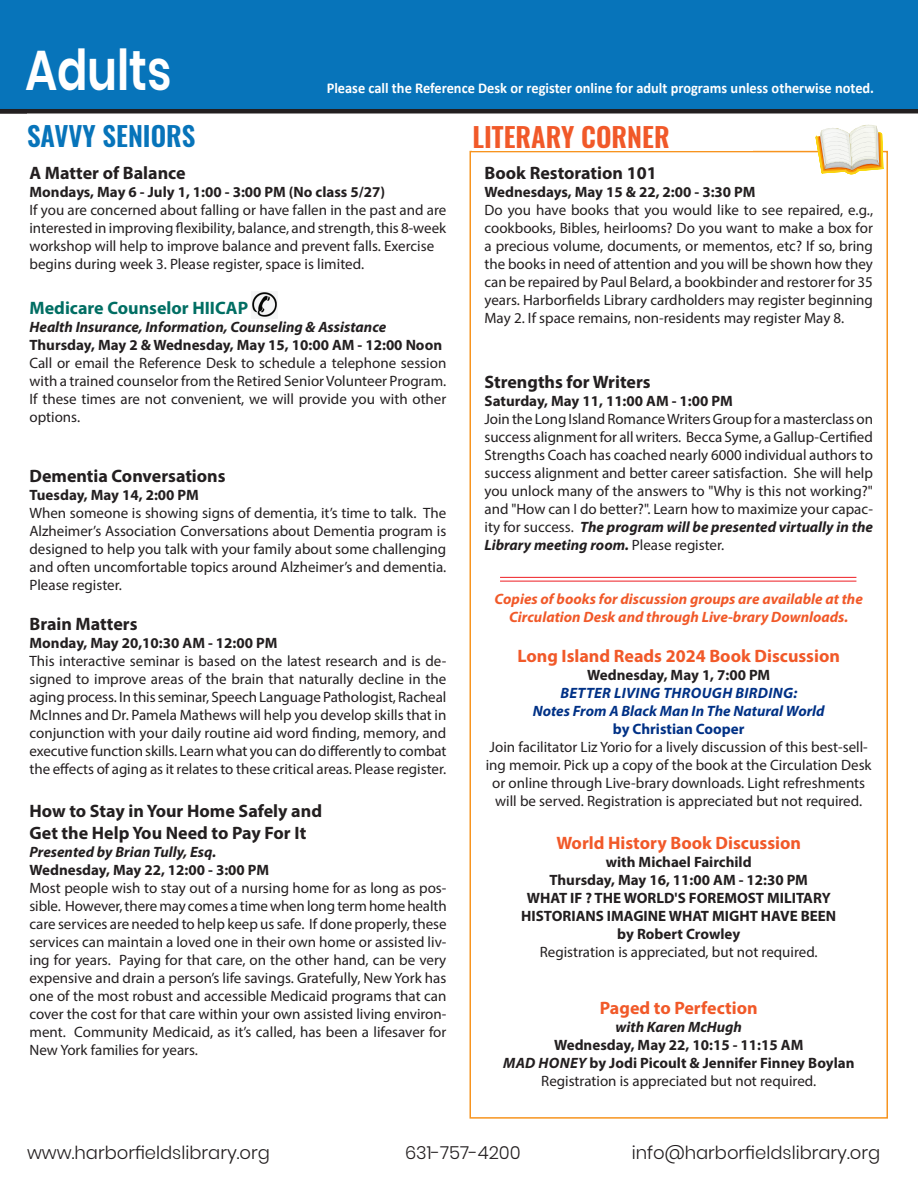
<style>
.page{position:relative;width:918px;height:1188px;background:#fff}
.page>*{position:absolute;margin:0;border:0;box-sizing:border-box;transform-origin:0 0}
.t1{font:600 56.25px "Poppins";color:#fff;scale:.8 1}
.t2{font:600 27px "Oswald";color:#f15929}
.t3{font:600 27px "Oswald";color:#0774ba}
.t4{font:700 18px/21.6px "Myriad Pro";color:#231f20}
.t5{font:700 18px "Myriad Pro";color:#f15929}
.t6{font:300 18px "Poppins";color:#231f20}
.t7{font:700 18px "Myriad Pro";color:#006e63}
.t8{font:15px/18px "Myriad Pro";color:#231f20;text-align:justify}
.t9{font:700 15px/18px "Myriad Pro";color:#231f20;text-align:center}
.t10{font:italic 700 15px/18px "Myriad Pro";color:#f15929;text-align:center}
.t11{font:italic 700 15px "Myriad Pro";color:#231f20}
.t12{font:700 15px "Calibri";color:#fff;scale:.96 1}
.t13{font:italic 700 15px/18px "Myriad Pro";color:#003186;text-align:center}
.t14{font:700 15px "Myriad Pro";color:#003186}
.s1{font-weight:700;font-style:italic}
.s2{font-style:italic}
.s3{font-weight:400}
</style>
<div class="page">
<div style="left:0;top:0;width:918px;height:111px;background:#0774ba"></div>
<hr style="left:0;top:109px;width:918px;height:4px;background:#231f20">
<svg style="left:816px;top:124px;width:67px;height:51px"></svg>
<img style="left:252px;top:291px;width:26px;height:27px">
<hr style="left:500px;top:577px;width:356px;height:1px;background:#ee1d23">
<hr style="left:500px;top:581px;width:356px;height:1px;background:#ee1d23">
<h1 class="t1" style="left:25px;top:38px;width:184px">Adults</h1>
<h2 class="t3" style="left:27px;top:117px;width:170px">SAVVY SENIORS</h2>
<p class="t12" style="left:327px;top:78px;width:572px">Please call the Reference Desk or register online for adult programs unless otherwise noted.</p>
<h2 class="t2" style="left:472px;top:118px;width:199px">LITERARY CORNER</h2>
<p class="t4" style="left:29px;top:162px;width:158px">A Matter of Balance</p>
<p class="t9" style="left:29px;top:183px;width:357px">Mondays, May 6 - July 1, 1:00 - 3:00 PM (No class 5/27)</p>
<p class="t8" style="left:29px;top:201px;width:418px;text-align:left">If you are concerned about falling or have fallen in the past and are interested in improving flexibility, balance, and strength, this 8-week workshop will help to improve balance and prevent falls. Exercise begins during week 3. Please register, space is limited.</p>
<p class="t7" style="left:29px;top:297px;width:220px">Medicare Counselor HIICAP</p>
<p class="t11" style="left:29px;top:318px;width:358px">Health Insurance, Information, Counseling &amp; Assistance</p>
<p class="t9" style="left:29px;top:336px;width:414px">Thursday, May 2 &amp; Wednesday, May 15, 10:00 AM - 12:00 Noon</p>
<p class="t8" style="left:29px;top:354px;width:418px">Call or email the Reference Desk to schedule a telephone session with a trained counselor from the Retired Senior Volunteer Program.<br>If these times are not convenient, we will provide you with other options.</p>
<p class="t4" style="left:29px;top:465px;width:198px">Dementia Conversations</p>
<p class="t9" style="left:29px;top:486px;width:171px">Tuesday, May 14, 2:00 PM</p>
<p class="t8" style="left:29px;top:504px;width:418px">When someone is showing signs of dementia, it’s time to talk. The Alzheimer’s Association Conversations about Dementia program is designed to help you talk with your family about some challenging and often uncomfortable topics around Alzheimer’s and dementia.<br>Please register.</p>
<p class="t4" style="left:29px;top:612px;width:110px">Brain Matters</p>
<p class="t9" style="left:29px;top:633px;width:249px">Monday, May 20,10:30 AM - 12:00 PM</p>
<p class="t8" style="left:29px;top:652px;width:419px">This interactive seminar is based on the latest research and is de&shy;signed to improve areas of the brain that naturally decline in the aging process. In this seminar, Speech Language Pathologist, Racheal McInnes and Dr. Pamela Mathews will help you develop skills that in conjunction with your daily routine aid word finding, memory, and executive function skills. Learn what you can do differently to combat the effects of aging as it relates to these critical areas. Please register.</p>
<p class="t4" style="left:29px;top:800px;width:294px">How to Stay in Your Home Safely and<br>Get the Help You Need to Pay For It</p>
<p class="t11" style="left:29px;top:842px;width:188px">Presented by Brian Tully, Esq.</p>
<p class="t9" style="left:29px;top:860px;width:241px">Wednesday, May 22, 12:00 - 3:00 PM</p>
<p class="t8" style="left:29px;top:878px;width:419px">Most people wish to stay out of a nursing home for as long as pos&shy;sible. However, there may comes a time when long term home health care services are needed to help keep us safe. If done properly, these services can maintain a loved one in their own home or assisted liv&shy;ing for years. Paying for that care, on the other hand, can be very expensive and drain a person’s life savings. Gratefully, New York has one of the most robust and accessible Medicaid programs that can cover the cost for that care within your own assisted living environ&shy;ment. Community Medicaid, as it’s called, has been a lifesaver for New York families for years.</p>
<p class="t4" style="left:484px;top:162px;width:174px">Book Restoration 101</p>
<p class="t9" style="left:484px;top:183px;width:273px">Wednesdays, May 15 &amp; 22, 2:00 - 3:30 PM</p>
<p class="t8" style="left:484px;top:201px;width:390px">Do you have books that you would like to see repaired, e.g., cookbooks, Bibles, heirlooms? Do you want to make a box for a precious volume, documents, or mementos, etc? If so, bring the books in need of attention and you will be shown how they can be repaired by Paul Belard, a bookbinder and restorer for 35 years. Harborfields Library cardholders may register beginning May 2. If space remains, non-residents may register May 8.</p>
<p class="t4" style="left:484px;top:371px;width:168px">Strengths for Writers</p>
<p class="t9" style="left:484px;top:392px;width:250px">Saturday, May 11, 11:00 AM - 1:00 PM</p>
<p class="t8" style="left:484px;top:410px;width:390px">Join the Long Island Romance Writers Group for a masterclass on success alignment for all writers. Becca Syme, a Gallup-Certified Strengths Coach has coached nearly 6000 individual authors to success alignment and better career satisfaction. She will help you unlock many of the answers to "Why is this not working?" and "How can I do better?". Learn how to maximize your capac&shy;ity for success. <span class="s1">The program will be presented virtually in the Library meeting room.</span> Please register.</p>
<p class="t10" style="left:495px;top:590px;width:370px">Copies of books for discussion groups are available at the<br>Circulation Desk and through Live-brary Downloads.</p>
<p class="t5" style="left:518px;top:644px;width:324px">Long Island Reads 2024 Book Discussion</p>
<p class="t9" style="left:587px;top:665px;width:185px">Wednesday, May 1, 7:00 PM</p>
<p class="t13" style="left:533px;top:683px;width:293px">BETTER LIVING THROUGH BIRDING:<br>Notes From A Black Man In The Natural World</p>
<p class="t14" style="left:613px;top:719px;width:133px">by Christian Cooper</p>
<p class="t8" style="left:486px;top:737px;width:387px;text-align:center">Join facilitator Liz Yorio for a lively discussion of this best-sell&shy;ing memoir. Pick up a copy of the book at the Circulation Desk or online through Live-brary downloads. Light refreshments will be served. Registration is appreciated but not required.</p>
<p class="t5" style="left:556px;top:831px;width:246px">World History Book Discussion</p>
<p class="t9" style="left:521px;top:852px;width:317px">with Michael Fairchild<br>Thursday, May 16, 11:00 AM - 12:30 PM<br>WHAT IF ? THE WORLD'S FOREMOST MILITARY<br>HISTORIANS IMAGINE WHAT MIGHT HAVE BEEN by Robert Crowley</p>
<p class="t8" style="left:540px;top:943px;width:279px">Registration is appreciated, but not required.</p>
<p class="t5" style="left:600px;top:996px;width:159px">Paged to Perfection</p>
<p class="t11" style="left:616px;top:1017px;width:128px">with Karen McHugh</p>
<p class="t9" style="left:503px;top:1035px;width:353px">Wednesday, May 22, 10:15 - 11:15 AM<br><span class="s2">MAD HONEY</span> by Jodi Picoult &amp; Jennifer Finney Boylan<br><span class="s3">Registration is appreciated but not required.</span></p>
<p class="t6" style="left:27px;top:1142px;width:244px">www.harborfieldslibrary.org</p>
<p class="t6" style="left:405px;top:1142px;width:117px">631-757-4200</p>
<p class="t6" style="left:632px;top:1142px;width:250px">info@harborfieldslibrary.org</p>
</div>
